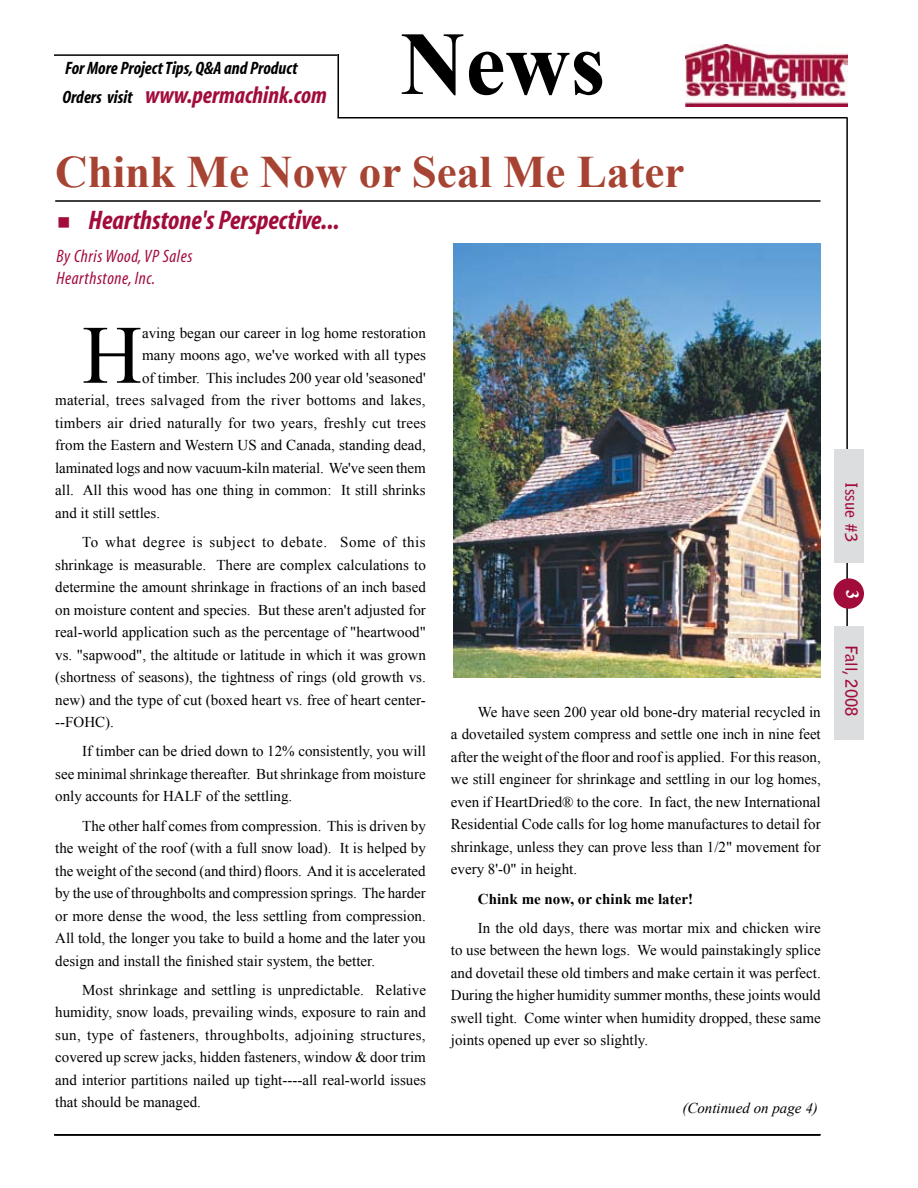
<style>
.page{position:relative;width:918px;height:1188px;background:#fff}
.page>*{position:absolute;margin:0;border:0;box-sizing:border-box;transform-origin:0 0}
.t1{font:700 90px "Times New Roman";color:#000}
.t2{font:82.95px "Times New Roman";color:#000}
.t3{font:700 45px "Times New Roman";color:#a74332}
.t4{font:italic 700 condensed 27px "Myriad";color:#a20c3b}
.t5{font:italic 700 condensed 24px "Myriad";color:#a20c3b}
.t6{font:italic condensed 18px/21.6px "Myriad";letter-spacing:.03em;color:#a20c3b}
.t7{font:italic 700 condensed 18px "Myriad";color:#000}
.t8{font:700 18px "Times New Roman";color:#fff}
.t9{font:700 16.5px "Bell Gothic";color:#a20c3b}
.t10{font:15px/22.5px "Times New Roman";color:#000;text-align:justify}
.t11{font:700 15px "Times New Roman";color:#000}
.t12{font:italic 15px "Times New Roman";color:#000}
.s1{font-size:18px;color:#000}
</style>
<div class="page">
<hr style="left:54px;top:54px;width:284px;height:2px;background:#000">
<hr style="left:338px;top:54px;width:1px;height:64px;background:#000">
<hr style="left:338px;top:117px;width:509px;height:1px;background:#000">
<hr style="left:846px;top:117px;width:2px;height:555px;background:#000">
<div style="left:834px;top:449px;width:30px;height:114px;background:#dcddde"></div>
<div style="left:834px;top:626px;width:30px;height:114px;background:#dcddde"></div>
<div style="left:834px;top:578px;width:30px;height:31px;background:#a20c3b;border-radius:50%"></div>
<img style="left:685px;top:45px;width:162px;height:61px">
<hr style="left:54px;top:1134px;width:766px;height:2px;background:#000">
<hr style="left:55px;top:200px;width:766px;height:2px;background:#000">
<img style="left:453px;top:243px;width:367px;height:434px">
<p class="t7" style="left:65px;top:59px;width:234px">For More Project Tips, Q&amp;A and Product</p>
<h3 class="t5" style="left:62px;top:83px;width:266px"><span class="s1">Orders visit</span> www.permachink.com</h3>
<h1 class="t1" style="left:400px;top:2px;width:206px">News</h1>
<h3 class="t3" style="left:55px;top:141px;width:631px">Chink Me Now or Seal Me Later</h3>
<h3 class="t4" style="left:57px;top:206px;width:284px">■ Hearthstone's Perspective...</h3>
<p class="t6" style="left:56px;top:246px;width:137px">By Chris Wood, VP Sales<br>Hearthstone, Inc.</p>
<h2 class="t2" style="left:82px;top:299px;width:61px">H</h2>
<p class="t10" style="left:142px;top:321px;width:285px">aving began our career in log home restoration</p>
<p class="t10" style="left:142px;top:344px;width:285px">many moons ago, we've worked with all types</p>
<p class="t10" style="left:142px;top:366px;width:285px">of timber. This includes 200 year old 'seasoned'</p>
<p class="t10" style="left:55px;top:389px;width:372px">material, trees salvaged from the river bottoms and lakes,</p>
<p class="t10" style="left:55px;top:411px;width:372px">timbers air dried naturally for two years, freshly cut trees</p>
<p class="t10" style="left:55px;top:434px;width:372px">from the Eastern and Western US and Canada, standing dead,</p>
<p class="t10" style="left:55px;top:456px;width:372px">laminated logs and now vacuum-kiln material. We've seen them</p>
<p class="t10" style="left:55px;top:479px;width:372px">all. All this wood has one thing in common: It still shrinks</p>
<p class="t10" style="left:55px;top:501px;width:107px">and it still settles.</p>
<p class="t10" style="left:55px;top:531px;width:372px;text-indent:27px">To what degree is subject to debate. Some of this shrinkage is measurable. There are complex calculations to determine the amount shrinkage in fractions of an inch based on moisture content and species. But these aren't adjusted for real-world application such as the percentage of "heartwood" vs. "sapwood", the altitude or latitude in which it was grown (shortness of seasons), the tightness of rings (old growth vs. new) and the type of cut (boxed heart vs. free of heart center---FOHC).</p>
<p class="t10" style="left:55px;top:740px;width:372px;text-indent:27px">If timber can be dried down to 12% consistently, you will see minimal shrinkage thereafter. But shrinkage from moisture only accounts for HALF of the settling.</p>
<p class="t10" style="left:55px;top:814px;width:372px;text-indent:27px">The other half comes from compression. This is driven by the weight of the roof (with a full snow load). It is helped by the weight of the second (and third) floors. And it is accelerated by the use of throughbolts and compression springs. The harder or more dense the wood, the less settling from compression.<br>All told, the longer you take to build a home and the later you design and install the finished stair system, the better.</p>
<p class="t10" style="left:55px;top:978px;width:372px;text-indent:27px">Most shrinkage and settling is unpredictable. Relative humidity, snow loads, prevailing winds, exposure to rain and sun, type of fasteners, throughbolts, adjoining structures, covered up screw jacks, hidden fasteners, window &amp; door trim and interior partitions nailed up tight----all real-world issues that should be managed.</p>
<p class="t10" style="left:451px;top:700px;width:371px;text-indent:27px">We have seen 200 year old bone-dry material recycled in a dovetailed system compress and settle one inch in nine feet after the weight of the floor and roof is applied. For this reason, we still engineer for shrinkage and settling in our log homes, even if HeartDried® to the core. In fact, the new International Residential Code calls for log home manufactures to detail for shrinkage, unless they can prove less than 1/2" movement for every 8'-0" in height.</p>
<p class="t11" style="left:478px;top:888px;width:217px">Chink me now, or chink me later!</p>
<p class="t10" style="left:451px;top:916px;width:371px;text-indent:27px">In the old days, there was mortar mix and chicken wire to use between the hewn logs. We would painstakingly splice and dovetail these old timbers and make certain it was perfect.<br>During the higher humidity summer months, these joints would swell tight. Come winter when humidity dropped, these same joints opened up ever so slightly.</p>
<p class="t12" style="left:682px;top:1097px;width:137px">(Continued on page 4)</p>
<p class="t9" style="left:861px;top:482px;width:61px;rotate:90deg">Issue #3</p>
<p class="t8" style="left:865px;top:590px;width:10px;rotate:90deg">3</p>
<p class="t9" style="left:861px;top:645px;width:73px;rotate:90deg">Fall, 2008</p>
</div>
